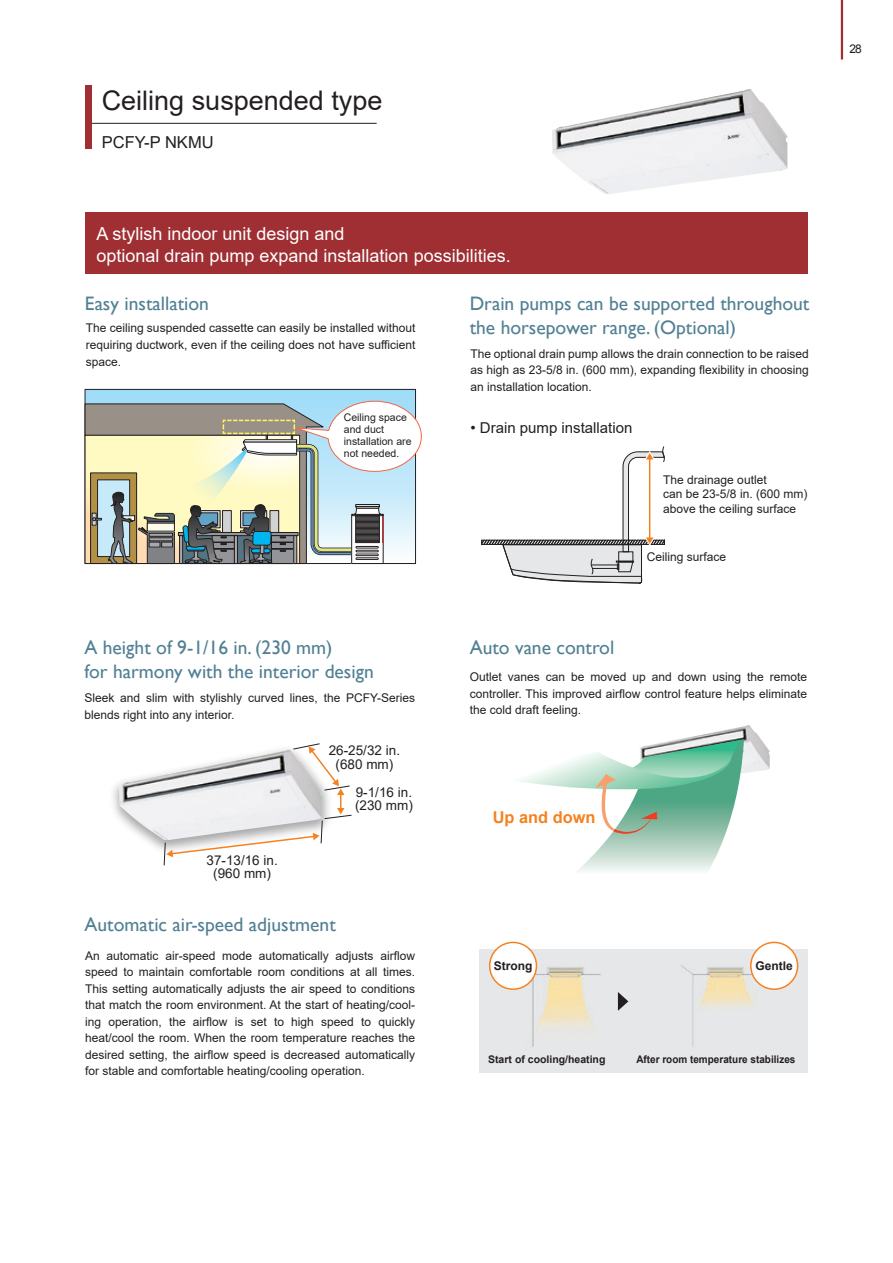
<style>
.page{position:relative;width:893px;height:1263px;background:#fff}
.page>*{position:absolute;margin:0;border:0;box-sizing:border-box;transform-origin:0 0}
.t1{font:27px "Arial";color:#231f20}
.t2{font:19.5px/24px "Gill Sans";color:#518093}
.t3{font:18px/22.5px "Arial";color:#fff}
.t4{font:16.5px "Arial";color:#231f20}
.t5{font:700 16.35px "Arial";color:#f58220}
.t6{font:15px "Arial";color:#231f20}
.t7{font:13.5px/13.5px "Arial";color:#231f20;text-align:center}
.t8{font:12px/16.5px "Arial";color:#231f20;text-align:justify}
.t9{font:700 12px "Arial";color:#231f20}
.t10{font:10.5px/12px "Arial";color:#231f20}
.t11{font:700 10.5px "Arial";color:#231f20;scale:.95 1}
.t12{font:700 10.5px "Arial";color:#231f20}
</style>
<div class="page">
<img style="left:552px;top:89px;width:236px;height:105px">
<img style="left:681px;top:725px;width:89px;height:48px">
<svg style="left:519px;top:739px;width:225px;height:132px"></svg>
<svg style="left:481px;top:446px;width:184px;height:138px"></svg>
<img style="left:479px;top:949px;width:329px;height:124px">
<svg style="left:618px;top:992px;width:10px;height:19px"></svg>
<div style="left:490px;top:942px;width:46px;height:47px;background:#fff;border-radius:50%"></div>
<div style="left:489px;top:942px;width:48px;height:48px;border:2px solid #f58220;border-radius:50%"></div>
<div style="left:751px;top:942px;width:47px;height:47px;background:#fff;border-radius:50%"></div>
<div style="left:750px;top:942px;width:48px;height:48px;border:2px solid #f58220;border-radius:50%"></div>
<img style="left:119px;top:771px;width:44px;height:69px">
<svg style="left:163px;top:743px;width:189px;height:123px"></svg>
<div style="left:85px;top:389px;width:331px;height:174px;background:#9fddf8"></div>
<svg style="left:84px;top:400px;width:338px;height:165px;background:#b2b8ad"></svg>
<hr style="left:87px;top:123px;width:290px;height:1px;background:#231f20">
<div style="left:85px;top:85px;width:7px;height:64px;background:#9f2f32"></div>
<div style="left:85px;top:213px;width:723px;height:61px;background:#9f2f32"></div>
<hr style="left:841px;top:0;width:2px;height:60px;background:#9f2f32">
<h1 class="t1" style="left:102px;top:82px;width:282px">Ceiling suspended type</h1>
<h3 class="t4" style="left:102px;top:131px;width:113px">PCFY-P NKMU</h3>
<h3 class="t3" style="left:96px;top:222px;width:416px">A stylish indoor unit design and<br>optional drain pump expand installation possibilities.</h3>
<h2 class="t2" style="left:85px;top:292px;width:126px">Easy installation</h2>
<p class="t8" style="left:86px;top:320px;width:331px">The ceiling suspended cassette can easily be installed without requiring ductwork, even if the ceiling does not have sufficient space.</p>
<p class="t10" style="left:344px;top:412px;width:69px">Ceiling space and duct installation are not needed.</p>
<h2 class="t2" style="left:84px;top:636px;width:291px">A height of 9-1/16 in. (230 mm)<br>for harmony with the interior design</h2>
<p class="t8" style="left:84px;top:690px;width:332px">Sleek and slim with stylishly curved lines, the PCFY-Series blends right into any interior.</p>
<p class="t7" style="left:207px;top:853px;width:73px">37-13/16 in. (960 mm)</p>
<p class="t7" style="left:329px;top:744px;width:73px">26-25/32 in. (680 mm)</p>
<p class="t7" style="left:355px;top:785px;width:59px;text-align:left">9-1/16 in. (230 mm)</p>
<h2 class="t2" style="left:84px;top:913px;width:253px">Automatic air-speed adjustment</h2>
<p class="t8" style="left:85px;top:947px;width:331px">An automatic air-speed mode automatically adjusts airflow speed to maintain comfortable room conditions at all times.<br>This setting automatically adjusts the air speed to conditions that match the room environment. At the start of heating/cool&shy;ing operation, the airflow is set to high speed to quickly heat/cool the room. When the room temperature reaches the desired setting, the airflow speed is decreased automatically for stable and comfortable heating/cooling operation.</p>
<h2 class="t2" style="left:470px;top:292px;width:341px">Drain pumps can be supported throughout the horsepower range. (Optional)</h2>
<p class="t8" style="left:470px;top:345px;width:340px">The optional drain pump allows the drain connection to be raised as high as 23-5/8 in. (600 mm), expanding flexibility in choosing an installation location.</p>
<p class="t6" style="left:470px;top:417px;width:163px">• Drain pump installation</p>
<p class="t8" style="left:663px;top:472px;width:146px;line-height:14.4px;text-align:left">The drainage outlet<br>can be 23-5/8 in. (600 mm) above the ceiling surface</p>
<p class="t8" style="left:647px;top:548px;width:81px">Ceiling surface</p>
<h2 class="t2" style="left:470px;top:636px;width:146px">Auto vane control</h2>
<p class="t8" style="left:470px;top:668px;width:339px">Outlet vanes can be moved up and down using the remote controller. This improved airflow control feature helps eliminate the cold draft feeling.</p>
<h3 class="t5" style="left:493px;top:806px;width:104px">Up and down</h3>
<p class="t9" style="left:494px;top:957px;width:40px">Strong</p>
<p class="t9" style="left:755px;top:957px;width:39px">Gentle</p>
<p class="t12" style="left:488px;top:1052px;width:119px">Start of cooling/heating</p>
<p class="t11" style="left:636px;top:1052px;width:169px">After room temperature stabilizes</p>
<p class="t8" style="left:849px;top:40px;width:14px">28</p>
</div>
